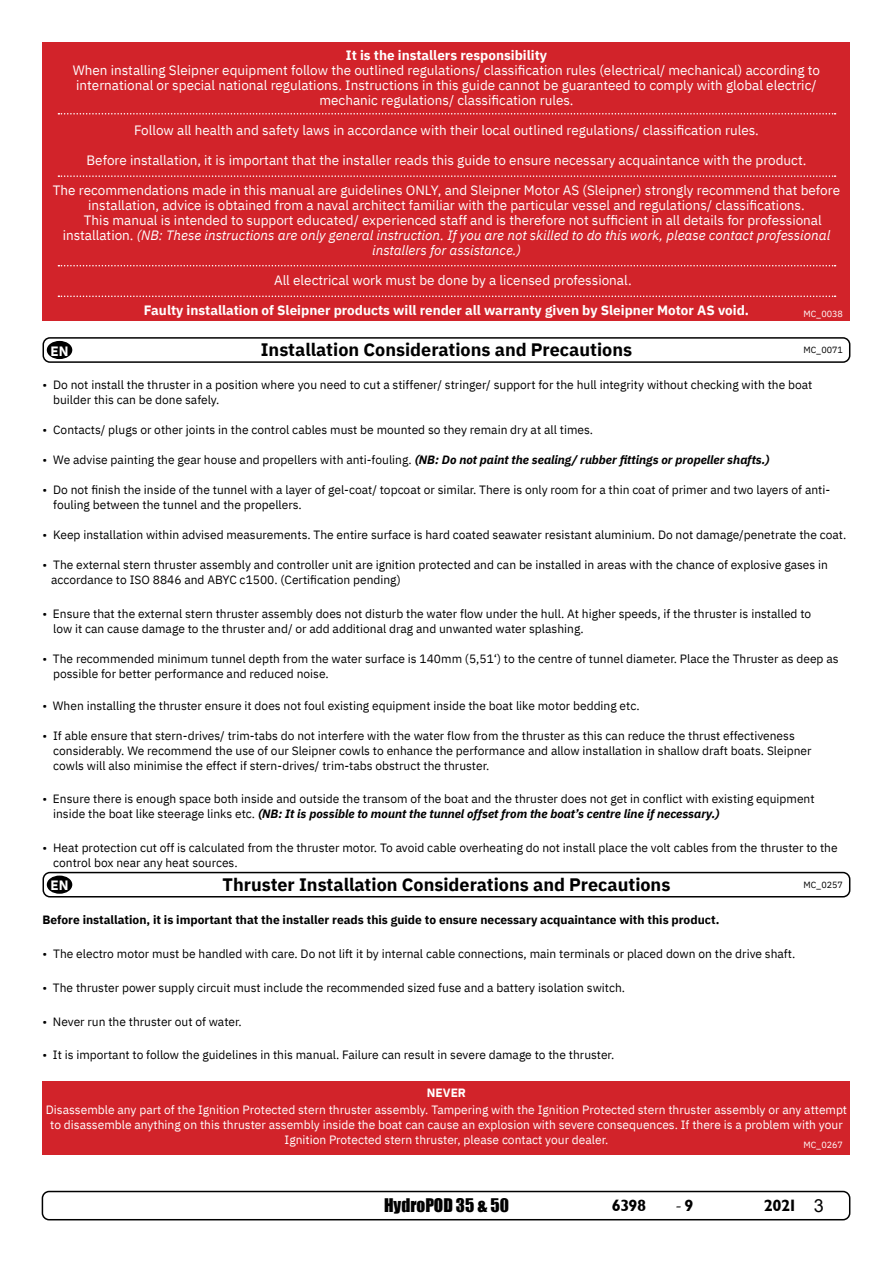
<style>
.page{position:relative;width:893px;height:1263px;background:#fff}
.page>*{position:absolute;margin:0;border:0;box-sizing:border-box;transform-origin:0 0}
.t1{font:700 18px "IBM Plex Sans";color:#000}
.t2{font:18px "Minion Pro";color:#000}
.t3{font:17.25px "Impact";color:#000}
.t4{font:16.5px "Garrison Sans BOLD";letter-spacing:-.035em;color:#000}
.t5{font:13.5px/15px "IBM Plex Sans";color:#fff;text-align:center}
.t6{font:italic 13.5px "IBM Plex Sans";color:#fff}
.t7{font:700 13.5px "IBM Plex Sans";color:#fff}
.t8{font:12px/15px "IBM Plex Sans";color:#000}
.t9{font:12px/17.1px "IBM Plex Sans";color:#fff;text-align:center}
.t10{font:700 12px "IBM Plex Sans";color:#000}
.t11{font:9px "IBM Plex Sans";color:#000}
.t12{font:9px "IBM Plex Sans";color:#fff}
.s1{font-style:normal}
.s2{font-weight:700;font-style:italic}
.s3{font-weight:700}
.s4{font-family:"Garrison Sans BOLD";font-size:16.5px}
.s5{font-family:"Arial";font-size:18px}
</style>
<div class="page">
<div style="left:42px;top:1191px;width:808px;height:29px;border:2px solid #000;border-radius:7px"></div>
<div style="left:43px;top:337px;width:807px;height:26px;border:2px solid #000;border-radius:7px"></div>
<div style="left:48px;top:342px;width:24px;height:16px;background:#000;border-radius:50%"></div>
<div style="left:47px;top:341px;width:25px;height:18px;border:2px solid #000;border-radius:50%"></div>
<div style="left:43px;top:43px;width:807px;height:278px;background:#d2232a"></div>
<svg style="left:58px;top:113px;width:778px;height:2px"></svg>
<svg style="left:58px;top:175px;width:778px;height:2px"></svg>
<svg style="left:58px;top:265px;width:778px;height:1px"></svg>
<svg style="left:58px;top:296px;width:778px;height:1px"></svg>
<div style="left:43px;top:1082px;width:807px;height:73px;background:#d2232a"></div>
<div style="left:43px;top:872px;width:807px;height:25px;border:2px solid #000;border-radius:7px"></div>
<div style="left:48px;top:876px;width:24px;height:17px;background:#000;border-radius:50%"></div>
<div style="left:47px;top:875px;width:25px;height:19px;border:2px solid #000;border-radius:50%"></div>
<p class="t7" style="left:346px;top:44px;width:203px">It is the installers responsibility</p>
<p class="t5" style="left:73px;top:61px;width:749px">When installing Sleipner equipment follow the outlined regulations/ classification rules (electrical/ mechanical) according to international or special national regulations. Instructions in this guide cannot be guaranteed to comply with global electric/ mechanic regulations/ classification rules.</p>
<p class="t5" style="left:134px;top:121px;width:626px">Follow all health and safety laws in accordance with their local outlined regulations/ classification rules.</p>
<p class="t5" style="left:87px;top:151px;width:721px">Before installation, it is important that the installer reads this guide to ensure necessary acquaintance with the product.</p>
<p class="t5" style="left:53px;top:181px;width:789px">The recommendations made in this manual are guidelines ONLY, and Sleipner Motor AS (Sleipner) strongly recommend that before</p>
<p class="t5" style="left:88px;top:196px;width:718px">installation, advice is obtained from a naval architect familiar with the particular vessel and regulations/ classifications.</p>
<p class="t5" style="left:84px;top:211px;width:739px">This manual is intended to support educated/ experienced staff and is therefore not sufficient in all details for professional</p>
<p class="t6" style="left:63px;top:224px;width:769px"><span class="s1">installation.</span> (NB: These instructions are only general instruction. If you are not skilled to do this work, please contact professional</p>
<p class="t6" style="left:372px;top:239px;width:150px">installers for assistance.)</p>
<p class="t5" style="left:274px;top:271px;width:359px">All electrical work must be done by a licensed professional.</p>
<p class="t7" style="left:144px;top:299px;width:607px">Faulty installation of Sleipner products will render all warranty given by Sleipner Motor AS void.</p>
<p class="t12" style="left:803px;top:307px;width:41px">MC_0038</p>
<p class="t7" style="left:50px;top:340px;width:19px">EN</p>
<h1 class="t1" style="left:261px;top:336px;width:373px">Installation Considerations and Precautions</h1>
<p class="t11" style="left:803px;top:343px;width:41px">MC_0071</p>
<p class="t8" style="left:53px;top:376px;width:761px;text-indent:-11px">• Do not install the thruster in a position where you need to cut a stiffener/ stringer/ support for the hull integrity without checking with the boat builder this can be done safely.</p>
<p class="t8" style="left:43px;top:421px;width:552px">• Contacts/ plugs or other joints in the control cables must be mounted so they remain dry at all times.</p>
<p class="t8" style="left:43px;top:451px;width:729px">• We advise painting the gear house and propellers with anti-fouling. <span class="s2">(NB: Do not paint the sealing/ rubber fittings or propeller shafts.)</span></p>
<p class="t8" style="left:53px;top:481px;width:779px;text-indent:-11px">• Do not finish the inside of the tunnel with a layer of gel-coat/ topcoat or similar. There is only room for a thin coat of primer and two layers of anti&shy;fouling between the tunnel and the propellers.</p>
<p class="t8" style="left:43px;top:526px;width:805px">• Keep installation within advised measurements. The entire surface is hard coated seawater resistant aluminium. Do not damage/penetrate the coat.</p>
<p class="t8" style="left:51px;top:556px;width:778px;text-indent:-8px">• The external stern thruster assembly and controller unit are ignition protected and can be installed in areas with the chance of explosive gases in accordance to ISO 8846 and ABYC c1500. (Certification pending)</p>
<p class="t8" style="left:53px;top:606px;width:760px;text-indent:-11px">• Ensure that the external stern thruster assembly does not disturb the water flow under the hull. At higher speeds, if the thruster is installed to low it can cause damage to the thruster and/ or add additional drag and unwanted water splashing.</p>
<p class="t8" style="left:53px;top:651px;width:787px;text-indent:-11px">• The recommended minimum tunnel depth from the water surface is 140mm (5,51‘) to the centre of tunnel diameter. Place the Thruster as deep as possible for better performance and reduced noise.</p>
<p class="t8" style="left:43px;top:698px;width:599px">• When installing the thruster ensure it does not foul existing equipment inside the boat like motor bedding etc.</p>
<p class="t8" style="left:53px;top:728px;width:760px;text-indent:-11px">• If able ensure that stern-drives/ trim-tabs do not interfere with the water flow from the thruster as this can reduce the thrust effectiveness considerably. We recommend the use of our Sleipner cowls to enhance the performance and allow installation in shallow draft boats. Sleipner cowls will also minimise the effect if stern-drives/ trim-tabs obstruct the thruster.</p>
<p class="t8" style="left:53px;top:790px;width:763px;text-indent:-11px">• Ensure there is enough space both inside and outside the transom of the boat and the thruster does not get in conflict with existing equipment inside the boat like steerage links etc. <span class="s2">(NB: It is possible to mount the tunnel offset from the boat’s centre line if necessary.)</span></p>
<p class="t8" style="left:53px;top:839px;width:786px;text-indent:-11px">• Heat protection cut off is calculated from the thruster motor. To avoid cable overheating do not install place the volt cables from the thruster to the control box near any heat sources.</p>
<p class="t7" style="left:50px;top:875px;width:19px">EN</p>
<h1 class="t1" style="left:223px;top:870px;width:449px">Thruster Installation Considerations and Precautions</h1>
<p class="t11" style="left:803px;top:877px;width:41px">MC_0257</p>
<p class="t10" style="left:43px;top:910px;width:678px">Before installation, it is important that the installer reads this guide to ensure necessary acquaintance with this product.</p>
<p class="t8" style="left:43px;top:945px;width:754px">• The electro motor must be handled with care. Do not lift it by internal cable connections, main terminals or placed down on the drive shaft.</p>
<p class="t8" style="left:43px;top:979px;width:584px">• The thruster power supply circuit must include the recommended sized fuse and a battery isolation switch.</p>
<p class="t8" style="left:43px;top:1014px;width:201px">• Never run the thruster out of water.</p>
<p class="t8" style="left:43px;top:1046px;width:573px">• It is important to follow the guidelines in this manual. Failure can result in severe damage to the thruster.</p>
<p class="t9" style="left:46px;top:1083px;width:803px"><span class="s3">NEVER<br></span>Disassemble any part of the Ignition Protected stern thruster assembly. Tampering with the Ignition Protected stern thruster assembly or any attempt</p>
<p class="t9" style="left:50px;top:1116px;width:794px;line-height:15px">to disassemble anything on this thruster assembly inside the boat can cause an explosion with severe consequences. If there is a problem with your<br>Ignition Protected stern thruster, please contact your dealer.</p>
<p class="t12" style="left:803px;top:1138px;width:41px">MC_0267</p>
<h2 class="t3" style="left:384px;top:1192px;width:126px">HydroPOD 35 &amp; 50</h2>
<h3 class="t4" style="left:612px;top:1196px;width:36px">6398</h3>
<h1 class="t2" style="left:675px;top:1193px;width:20px">-<span class="s4">9</span></h1>
<h3 class="t4" style="left:764px;top:1196px;width:61px">2021 <span class="s5">3</span></h3>
</div>
